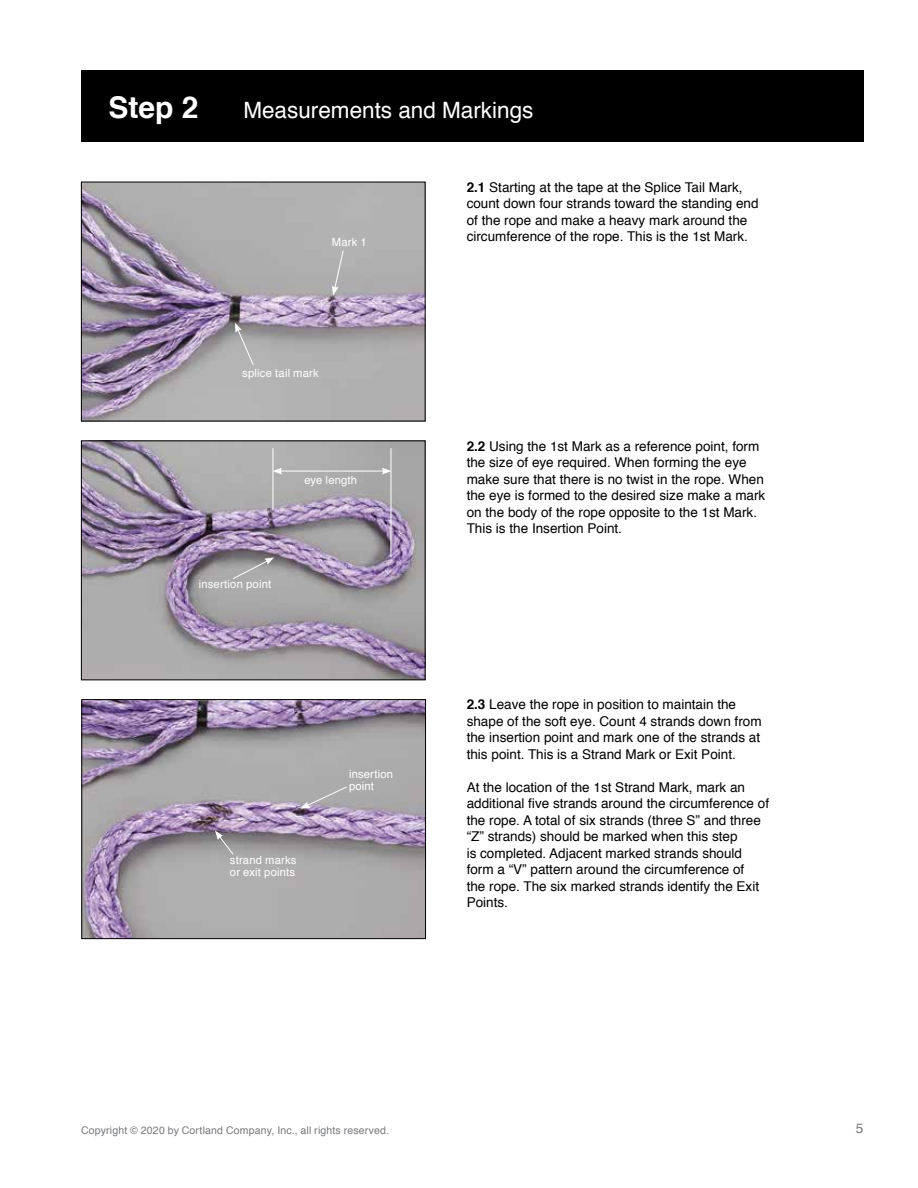
<style>
.page{position:relative;width:918px;height:1188px;background:#fff}
.page>*{position:absolute;margin:0;border:0;box-sizing:border-box;transform-origin:0 0}
.t1{font:700 30px "Helvetica";color:#fff}
.t2{font:22.5px "Helvetica";color:#fff}
.t3{font:13.5px/16.5px "Helvetica";color:#000}
.t4{font:13.5px "Helvetica";color:#77787b}
.t5{font:11.25px/12px "Helvetica";letter-spacing:.015em;color:#fff}
.t6{font:10.5px "Helvetica";letter-spacing:.015em;color:#77787b}
.s1{font-weight:700}
</style>
<div class="page">
<div style="left:81px;top:71px;width:783px;height:71px;background:#000"></div>
<img style="left:83px;top:184px;width:341px;height:235px">
<img style="left:83px;top:442px;width:341px;height:236px">
<div style="left:81px;top:440px;width:345px;height:240px;border:1px solid #000"></div>
<img style="left:83px;top:701px;width:341px;height:236px">
<div style="left:81px;top:699px;width:345px;height:240px;border:1px solid #000"></div>
<svg style="left:332px;top:250px;width:12px;height:46px"></svg>
<svg style="left:300px;top:786px;width:48px;height:23px"></svg>
<svg style="left:235px;top:323px;width:19px;height:43px"></svg>
<hr style="left:391px;top:448px;width:1px;height:109px;background:#fff">
<hr style="left:273px;top:448px;width:1px;height:62px;background:#fff">
<hr style="left:280px;top:471px;width:104px;height:1px;background:#fff">
<svg style="left:273px;top:468px;width:9px;height:7px"></svg>
<svg style="left:382px;top:468px;width:9px;height:7px"></svg>
<svg style="left:232px;top:557px;width:42px;height:23px"></svg>
<svg style="left:215px;top:831px;width:19px;height:24px"></svg>
<h1 class="t1" style="left:108px;top:83px;width:92px">Step 2</h1>
<h2 class="t2" style="left:243px;top:93px;width:292px">Measurements and Markings</h2>
<p class="t5" style="left:332px;top:237px;width:36px">Mark 1</p>
<p class="t5" style="left:242px;top:367px;width:78px">splice tail mark</p>
<p class="t5" style="left:304px;top:475px;width:54px">eye length</p>
<p class="t5" style="left:199px;top:579px;width:74px">insertion point</p>
<p class="t5" style="left:230px;top:855px;width:68px">strand marks or exit points</p>
<p class="t5" style="left:349px;top:769px;width:46px">insertion point</p>
<p class="t3" style="left:467px;top:179px;width:293px"><span class="s1">2.1</span> Starting at the tape at the Splice Tail Mark, count down four strands toward the standing end of the rope and make a heavy mark around the circumference of the rope. This is the 1st Mark.</p>
<p class="t3" style="left:467px;top:438px;width:300px"><span class="s1">2.2</span> Using the 1st Mark as a reference point, form the size of eye required. When forming the eye make sure that there is no twist in the rope. When the eye is formed to the desired size make a mark on the body of the rope opposite to the 1st Mark.<br>This is the Insertion Point.</p>
<p class="t3" style="left:467px;top:697px;width:296px"><span class="s1">2.3</span> Leave the rope in position to maintain the shape of the soft eye. Count 4 strands down from the insertion point and mark one of the strands at this point. This is a Strand Mark or Exit Point.</p>
<p class="t3" style="left:467px;top:779px;width:304px">At the location of the 1st Strand Mark, mark an additional five strands around the circumference of the rope. A total of six strands (three S” and three “Z” strands) should be marked when this step<br>is completed. Adjacent marked strands should form a “V” pattern around the circumference of<br>the rope. The six marked strands identify the Exit Points.</p>
<p class="t6" style="left:81px;top:1122px;width:310px">Copyright © 2020 by Cortland Company, Inc., all rights reserved.</p>
<p class="t4" style="left:856px;top:1118px;width:9px">5</p>
</div>
